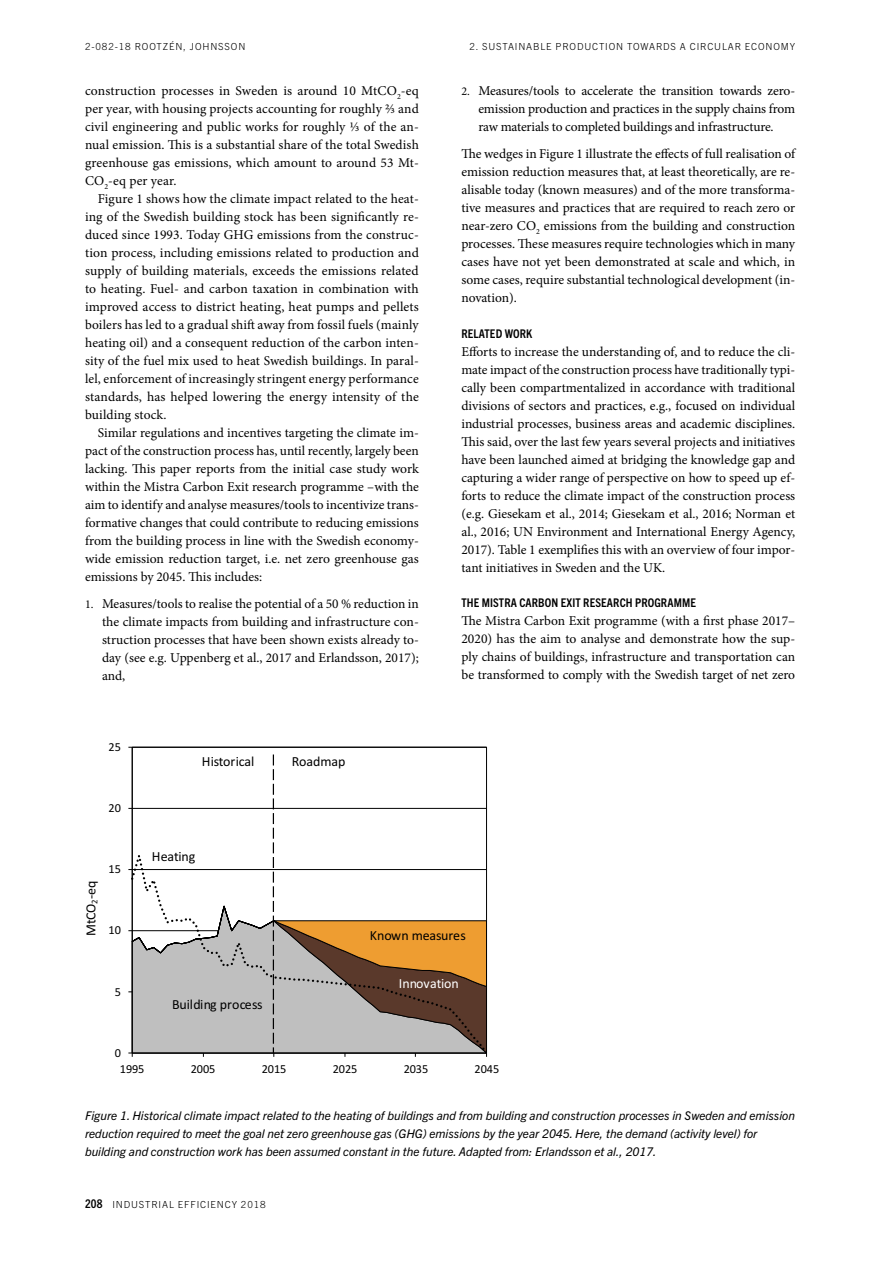
<style>
.page{position:relative;width:893px;height:1263px;background:#fff}
.page>*{position:absolute;margin:0;border:0;box-sizing:border-box;transform-origin:0 0}
.t1{font:13.95px "Calibri";letter-spacing:-.005em;color:#000}
.t2{font:13.95px "Calibri";color:#fff}
.eceee_-_Body_text_1{font:13.5px/18px "Minion Pro";color:#000;text-align:justify}
.eceee_-_Body_Text{font:13.5px/18px "Minion Pro";color:#000;text-align:justify}
.t3{font:12.3px "Calibri";letter-spacing:-.005em;color:#000}
.eceee_-_Figure_capt{font:italic 12px/18px "Trade Gothic Next LT Pro";color:#000}
.eceee_-_Heading_2{font:700 condensed 12px "Trade Gothic Next LT Pro";letter-spacing:.01em;color:#000}
.t4{font:300 9.75px "Trade Gothic Next LT Pro";letter-spacing:.09em;color:#000}
.s1{font-size:12px}
.s2{font-weight:700;font-stretch:condensed;font-size:12px}
</style>
<div class="page">
<hr style="left:132px;top:747px;width:1px;height:306px;background:#000">
<svg style="left:128px;top:755px;width:359px;height:302px"></svg>
<p class="t4" style="left:85px;top:40px;width:162px">2-082-18 ROOTZÉN, JOHNSSON</p>
<p class="eceee_-_Body_text_1" style="left:85px;top:82px;width:335px">construction processes in Sweden is around 10 MtCO<sub>2</sub>-eq per year, with housing projects accounting for roughly ⅔ and civil engineering and public works for roughly ⅓ of the an&shy;nual emission. This is a substantial share of the total Swedish greenhouse gas emissions, which amount to around 53 Mt-CO<sub>2</sub>-eq per year.</p>
<p class="eceee_-_Body_Text" style="left:85px;top:190px;width:335px;text-indent:13px">Figure 1 shows how the climate impact related to the heat&shy;ing of the Swedish building stock has been significantly re&shy;duced since 1993. Today GHG emissions from the construc&shy;tion process, including emissions related to production and supply of building materials, exceeds the emissions related to heating. Fuel- and carbon taxation in combination with improved access to district heating, heat pumps and pellets boilers has led to a gradual shift away from fossil fuels (mainly heating oil) and a consequent reduction of the carbon inten&shy;sity of the fuel mix used to heat Swedish buildings. In paral&shy;lel, enforcement of increasingly stringent energy performance standards, has helped lowering the energy intensity of the building stock.</p>
<p class="eceee_-_Body_Text" style="left:85px;top:424px;width:335px;text-indent:13px">Similar regulations and incentives targeting the climate im&shy;pact of the construction process has, until recently, largely been lacking. This paper reports from the initial case study work within the Mistra Carbon Exit research programme –with the aim to identify and analyse measures/tools to incentivize trans&shy;formative changes that could contribute to reducing emissions from the building process in line with the Swedish economy&shy;wide emission reduction target, i.e. net zero greenhouse gas emissions by 2045. This includes:</p>
<p class="eceee_-_Body_text_1" style="left:102px;top:595px;width:318px;text-indent:-17px"><span class="s1">1.</span> Measures/tools to realise the potential of a 50 % reduction in the climate impacts from building and infrastructure con&shy;struction processes that have been shown exists already to&shy;day (see e.g. Uppenberg et al., 2017 and Erlandsson, 2017); and,</p>
<p class="t3" style="left:109px;top:738px;width:14px">25</p>
<p class="t3" style="left:109px;top:799px;width:14px">20</p>
<p class="t3" style="left:109px;top:860px;width:14px">15</p>
<p class="t1" style="left:202px;top:752px;width:54px">Historical</p>
<p class="t1" style="left:292px;top:752px;width:55px">Roadmap</p>
<p class="t1" style="left:152px;top:846px;width:45px">Heating</p>
<p class="t4" style="left:469px;top:40px;width:327px">2. SUSTAINABLE PRODUCTION TOWARDS A CIRCULAR ECONOMY</p>
<p class="eceee_-_Body_text_1" style="left:478px;top:82px;width:318px;text-indent:-17px"><span class="s1">2.</span> Measures/tools to accelerate the transition towards zero&shy;emission production and practices in the supply chains from raw materials to completed buildings and infrastructure.</p>
<p class="eceee_-_Body_text_1" style="left:461px;top:145px;width:335px">The wedges in Figure 1 illustrate the effects of full realisation of emission reduction measures that, at least theoretically, are re&shy;alisable today (known measures) and of the more transforma&shy;tive measures and practices that are required to reach zero or near-zero CO<sub>2</sub> emissions from the building and construction processes. These measures require technologies which in many cases have not yet been demonstrated at scale and which, in some cases, require substantial technological development (in&shy;novation).</p>
<p class="eceee_-_Heading_2" style="left:461px;top:325px;width:73px">RELATED WORK</p>
<p class="eceee_-_Body_text_1" style="left:461px;top:342px;width:335px">Efforts to increase the understanding of, and to reduce the cli&shy;mate impact of the construction process have traditionally typi&shy;cally been compartmentalized in accordance with traditional divisions of sectors and practices, e.g., focused on individual industrial processes, business areas and academic disciplines.<br>This said, over the last few years several projects and initiatives have been launched aimed at bridging the knowledge gap and capturing a wider range of perspective on how to speed up ef&shy;forts to reduce the climate impact of the construction process (e.g. Giesekam et al., 2014; Giesekam et al., 2016; Norman et al., 2016; UN Environment and International Energy Agency, 2017). Table 1 exemplifies this with an overview of four impor&shy;tant initiatives in Sweden and the UK.</p>
<p class="eceee_-_Heading_2" style="left:461px;top:595px;width:236px">THE MISTRA CARBON EXIT RESEARCH PROGRAMME</p>
<p class="eceee_-_Body_text_1" style="left:461px;top:612px;width:335px">The Mistra Carbon Exit programme (with a first phase 2017– 2020) has the aim to analyse and demonstrate how the sup&shy;ply chains of buildings, infrastructure and transportation can be transformed to comply with the Swedish target of net zero</p>
<p class="t1" style="left:81px;top:936px;width:57px;rotate:-90deg">MtCO<sub>2</sub>-eq</p>
<p class="t3" style="left:109px;top:922px;width:14px">10</p>
<p class="t3" style="left:115px;top:983px;width:8px">5</p>
<p class="t1" style="left:172px;top:994px;width:92px">Building process</p>
<p class="t1" style="left:370px;top:925px;width:97px">Known measures</p>
<p class="t2" style="left:399px;top:973px;width:62px">Innovation</p>
<p class="t3" style="left:115px;top:1044px;width:8px">0</p>
<p class="t3" style="left:120px;top:1060px;width:26px">1995</p>
<p class="t3" style="left:191px;top:1060px;width:26px">2005</p>
<p class="t3" style="left:262px;top:1060px;width:26px">2015</p>
<p class="t3" style="left:333px;top:1060px;width:26px">2025</p>
<p class="t3" style="left:404px;top:1060px;width:26px">2035</p>
<p class="t3" style="left:475px;top:1060px;width:26px">2045</p>
<p class="eceee_-_Figure_capt" style="left:85px;top:1106px;width:711px">Figure 1. Historical climate impact related to the heating of buildings and from building and construction processes in Sweden and emission reduction required to meet the goal net zero greenhouse gas (GHG) emissions by the year 2045. Here, the demand (activity level) for building and construction work has been assumed constant in the future. Adapted from: Erlandsson et al., 2017.</p>
<p class="t4" style="left:85px;top:1198px;width:182px"><span class="s2">208</span> INDUSTRIAL EFFICIENCY 2018</p>
</div>
